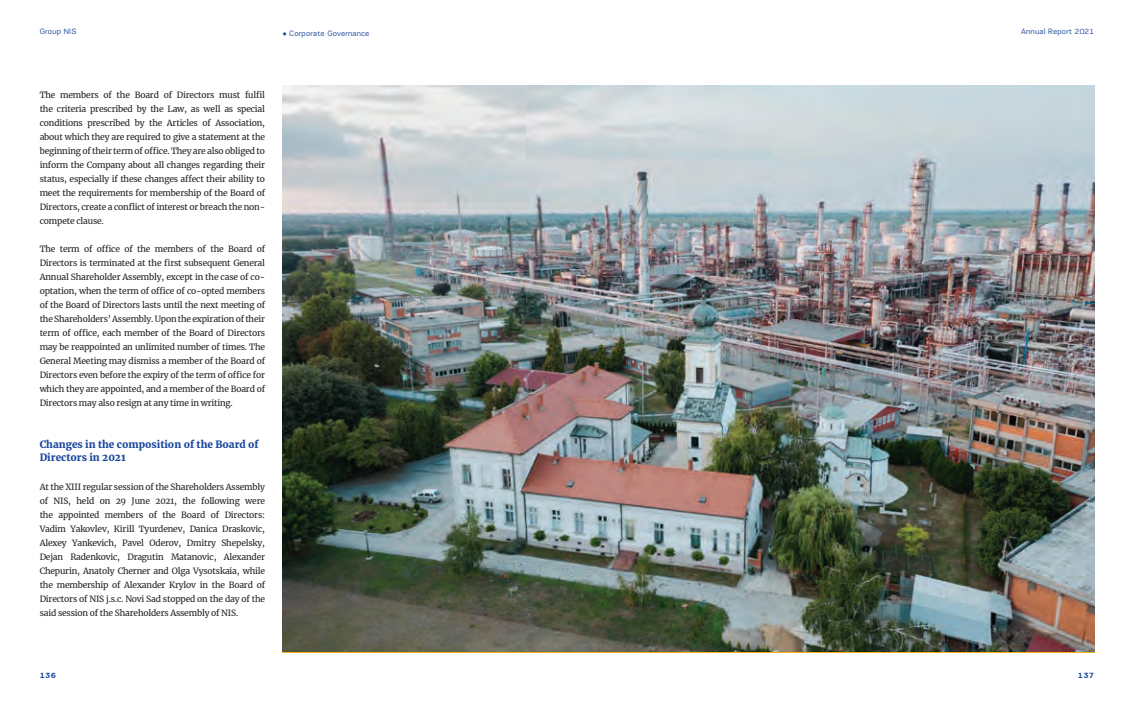
<style>
.page{position:relative;width:1134px;height:709px;background:#fff}
.page>*{position:absolute;margin:0;border:0;box-sizing:border-box;transform-origin:0 0}
.t1{font:900 10px/13px "Merriweather";color:#1b489e}
.t2{font:8.5px/14px "Merriweather";letter-spacing:-.02em;color:#231f20;text-align:justify}
.t3{font:8px "PF Encore Sans Pro";letter-spacing:.025em;color:#1b489e}
.t4{font:700 8px "PF Encore Sans Pro";letter-spacing:.025em;color:#1b489e}
.s1{font-weight:900}
</style>
<div class="page">
<img style="left:282px;top:85px;width:812px;height:567px">
<p class="t3" style="left:40px;top:27px;width:38px">Group NIS</p>
<p class="t3" style="left:282px;top:29px;width:88px"><span class="s1">•</span> Corporate Governance</p>
<p class="t3" style="left:1021px;top:27px;width:75px">Annual Report 2021</p>
<p class="t2" style="left:40px;top:88px;width:227px">The members of the Board of Directors must fulfil the criteria prescribed by the Law, as well as special conditions prescribed by the Articles of Association, about which they are required to give a statement at the beginning of their term of office. They are also obliged to inform the Company about all changes regarding their status, especially if these changes affect their ability to meet the requirements for membership of the Board of Directors, create a conflict of interest or breach the non&shy;compete clause.</p>
<p class="t2" style="left:40px;top:242px;width:227px">The term of office of the members of the Board of Directors is terminated at the first subsequent General Annual Shareholder Assembly, except in the case of co&shy;optation, when the term of office of co-opted members of the Board of Directors lasts until the next meeting of the Shareholders’ Assembly. Upon the expiration of their term of office, each member of the Board of Directors may be reappointed an unlimited number of times. The General Meeting may dismiss a member of the Board of Directors even before the expiry of the term of office for which they are appointed, and a member of the Board of Directors may also resign at any time in writing.</p>
<p class="t1" style="left:40px;top:437px;width:220px">Changes in the composition of the Board of<br>Directors in 2021</p>
<p class="t2" style="left:40px;top:480px;width:227px">At the XIII regular session of the Shareholders Assembly of NIS, held on 29 June 2021, the following were the appointed members of the Board of Directors:<br>Vadim Yakovlev, Kirill Tyurdenev, Danica Draskovic, Alexey Yankevich, Pavel Oderov, Dmitry Shepelsky, Dejan Radenkovic, Dragutin Matanovic, Alexander Chepurin, Anatoly Cherner and Olga Vysotskaia, while the membership of Alexander Krylov in the Board of Directors of NIS j.s.c. Novi Sad stopped on the day of the said session of the Shareholders Assembly of NIS.</p>
<p class="t4" style="left:40px;top:670px;width:18px">136</p>
<p class="t4" style="left:1078px;top:670px;width:18px">137</p>
</div>
